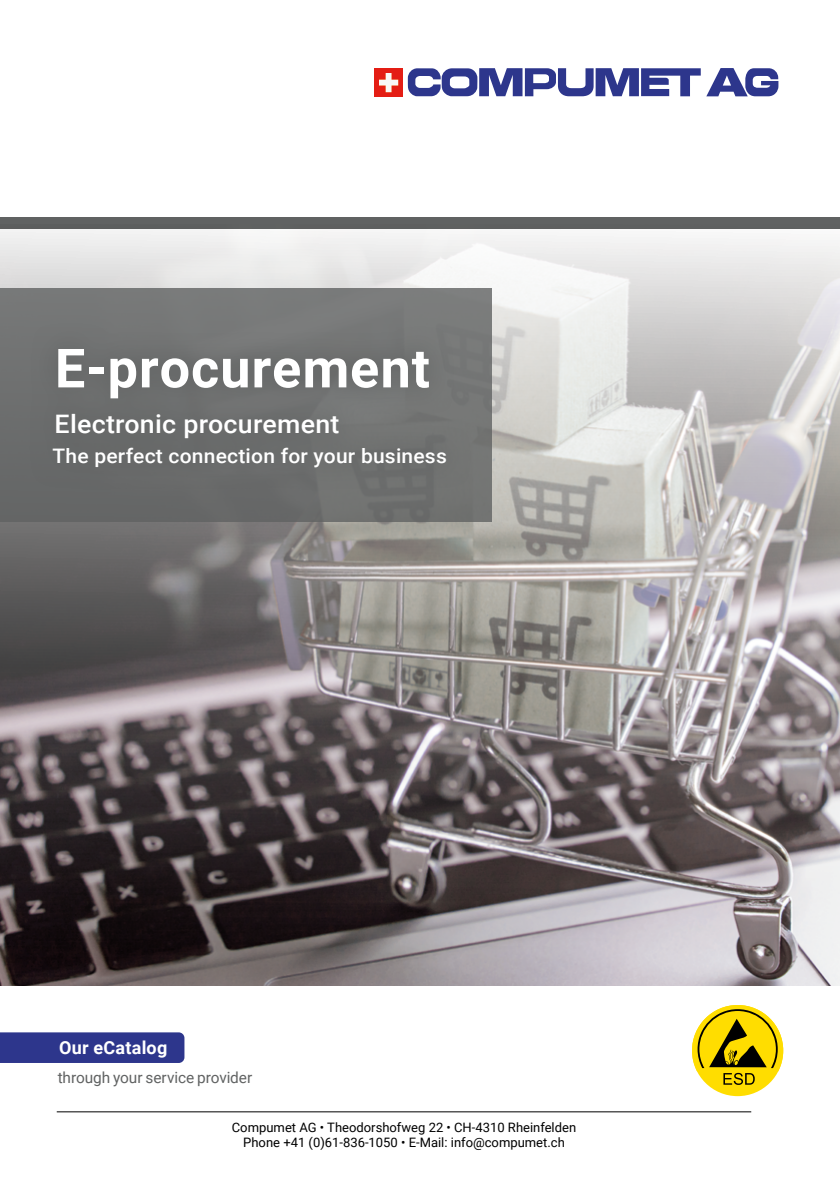
<style>
.page{position:relative;width:840px;height:1191px;background:#fff}
.page>*{position:absolute;margin:0;border:0;box-sizing:border-box;transform-origin:0 0}
.DPV_Titelseite_Headline_weiß{font:700 54px "Roboto";letter-spacing:.015em;color:#fff}
.t1{font:500 25.6px "Roboto";letter-spacing:.01em;color:#fff;scale:1.05 1}
.t2{font:500 20px "Roboto";letter-spacing:.01em;color:#fff;scale:1.05 1}
.t3{font:700 18px "Roboto";letter-spacing:.015em;color:#fff}
.DPV_Headline_1{font:15.4px "Roboto";letter-spacing:-.005em;color:#606262}
.t4{font:13px/15.6px "Roboto";color:#000;text-align:center}
</style>
<div class="page">
<div style="left:0;top:217px;width:839px;height:11px;background:#606262"></div>
<img style="left:0;top:228px;width:839px;height:757px">
<div style="left:0;top:1032px;width:184px;height:31px;background:#2d368c"></div>
<div style="left:691px;top:1005px;width:91px;height:91px;background:#fd0;border-radius:50%"></div>
<svg style="left:691px;top:1005px;width:91px;height:80px"></svg>
<div style="left:0;top:288px;width:492px;height:234px;background:linear-gradient(to right,#6c6e6e,#767877)"></div>
<div style="left:28px;top:323px;width:443px;height:169px;background:#6c6e6e"></div>
<hr style="left:57px;top:1111px;width:693px;height:1px;background:#000">
<img style="left:374px;top:68px;width:28px;height:28px">
<svg style="left:407px;top:68px;width:293px;height:28px"></svg>
<svg style="left:706px;top:68px;width:72px;height:28px"></svg>
<p class="DPV_Titelseite_Headline_weiß" style="left:55px;top:330px;width:376px">E-procurement</p>
<p class="t1" style="left:55px;top:406px;width:273px">Electronic procurement</p>
<p class="t2" style="left:53px;top:442px;width:377px">The perfect connection for your business</p>
<p class="t3" style="left:59px;top:1035px;width:110px">Our eCatalog</p>
<p class="DPV_Headline_1" style="left:58px;top:1066px;width:196px">through your service provider</p>
<p class="t4" style="left:232px;top:1118px;width:345px">Compumet AG • Theodorshofweg 22 • CH-4310 Rheinfelden<br>Phone +41 (0)61-836-1050 • E-Mail: info@compumet.ch</p>
</div>
